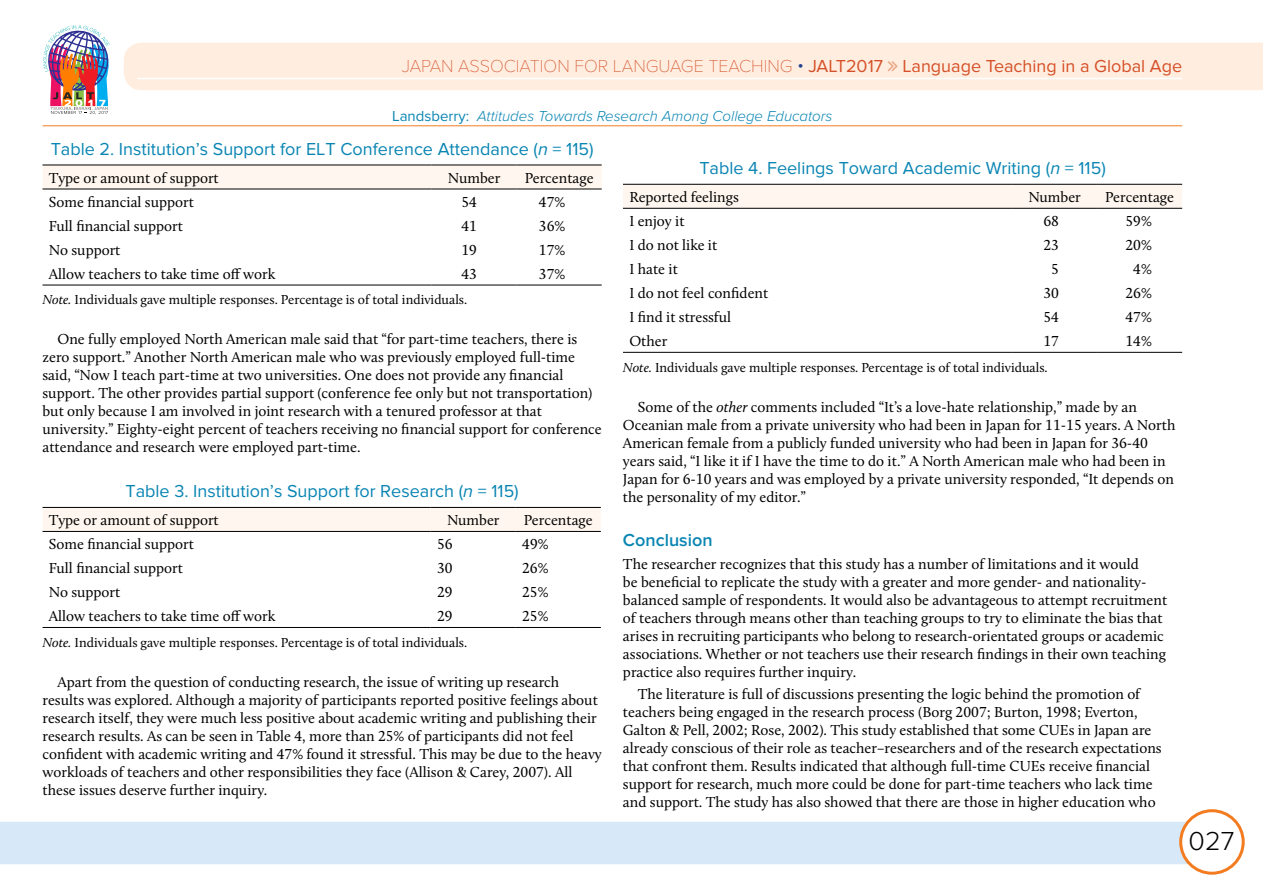
<style>
.page{position:relative;width:1263px;height:893px;background:#fff}
.page>*{position:absolute;margin:0;border:0;box-sizing:border-box;transform-origin:0 0}
.t1{font:300 27px "Proxima Nova";color:#000}
.t2{font:18px "Proxima Nova";color:#0985b3}
.t3{font:18px "Proxima Nova";color:#d55028}
.t4{font:600 18px "Proxima Nova";color:#0985b3}
.t5{font:15px/18px "Calluna";color:#000}
.t6{font:italic 300 15px "Proxima Nova";color:#0985b3}
.t7{font:13.5px "Calluna";color:#000}
.s1{font-family:"Proxima Nova T";font-weight:100}
.s2{font-weight:300;color:#25408f}
.s3{font-weight:400;font-style:normal}
.s4{font-style:italic}
</style>
<div class="page">
<div style="left:0;top:822px;width:1190px;height:42px;background:#d7e9f8"></div>
<div style="left:1181px;top:811px;width:62px;height:62px;background:#fff;border-radius:50%"></div>
<div style="left:1179px;top:809px;width:66px;height:66px;border:3px solid #f47c20;border-radius:50%"></div>
<div style="left:124px;top:43px;width:1139px;height:47px;background:#ffeee0"></div>
<hr style="left:137px;top:78px;width:1045px;height:1px;background:#fff">
<hr style="left:43px;top:126px;width:1139px;height:1px;background:#f47c20">
<img style="left:43px;top:25px;width:67px;height:90px">
<div style="left:43px;top:166px;width:559px;height:23px;background:#fff7ef"></div>
<hr style="left:43px;top:165px;width:389px;height:1px;background:#000">
<hr style="left:432px;top:165px;width:85px;height:1px;background:#000">
<hr style="left:517px;top:165px;width:85px;height:1px;background:#000">
<hr style="left:43px;top:189px;width:389px;height:1px;background:#000">
<hr style="left:432px;top:189px;width:85px;height:1px;background:#000">
<hr style="left:517px;top:189px;width:85px;height:1px;background:#000">
<hr style="left:43px;top:285px;width:389px;height:1px;background:#000">
<hr style="left:432px;top:285px;width:85px;height:1px;background:#000">
<hr style="left:517px;top:285px;width:85px;height:1px;background:#000">
<div style="left:43px;top:508px;width:558px;height:23px;background:#fff7ef"></div>
<hr style="left:43px;top:507px;width:388px;height:1px;background:#000">
<hr style="left:431px;top:507px;width:85px;height:1px;background:#000">
<hr style="left:516px;top:507px;width:85px;height:1px;background:#000">
<hr style="left:43px;top:531px;width:388px;height:1px;background:#000">
<hr style="left:431px;top:531px;width:85px;height:1px;background:#000">
<hr style="left:516px;top:531px;width:85px;height:1px;background:#000">
<hr style="left:43px;top:627px;width:388px;height:1px;background:#000">
<hr style="left:431px;top:627px;width:85px;height:1px;background:#000">
<hr style="left:516px;top:627px;width:85px;height:1px;background:#000">
<div style="left:623px;top:185px;width:559px;height:23px;background:#fff7ef"></div>
<hr style="left:623px;top:184px;width:389px;height:1px;background:#000">
<hr style="left:1012px;top:184px;width:85px;height:1px;background:#000">
<hr style="left:1097px;top:184px;width:85px;height:1px;background:#000">
<hr style="left:623px;top:208px;width:389px;height:1px;background:#000">
<hr style="left:1012px;top:208px;width:85px;height:1px;background:#000">
<hr style="left:1097px;top:208px;width:85px;height:1px;background:#000">
<hr style="left:623px;top:352px;width:389px;height:1px;background:#000">
<hr style="left:1012px;top:352px;width:85px;height:1px;background:#000">
<hr style="left:1097px;top:352px;width:85px;height:1px;background:#000">
<svg style="left:888px;top:61px;width:9px;height:10px"></svg>
<p class="t3" style="left:402px;top:55px;width:782px"><span class="s1">JAPAN ASSOCIATION FOR LANGUAGE TEACHING</span> <span class="s2">•</span> JALT2017 Language Teaching in a Global Age</p>
<p class="t6" style="left:392px;top:108px;width:442px"><span class="s3">Landsberry:</span> Attitudes Towards Research Among College Educators</p>
<p class="t2" style="left:51px;top:138px;width:544px">Table 2. Institution’s Support for ELT Conference Attendance (<span class="s4">n</span> = 115)</p>
<p class="t5" style="left:49px;top:168px;width:171px">Type or amount of support</p>
<p class="t5" style="left:448px;top:168px;width:54px">Number</p>
<p class="t5" style="left:525px;top:168px;width:70px">Percentage</p>
<p class="t5" style="left:49px;top:192px;width:147px">Some financial support</p>
<p class="t5" style="left:461px;top:192px;width:17px">54</p>
<p class="t5" style="left:539px;top:192px;width:28px">47%</p>
<p class="t5" style="left:49px;top:216px;width:135px">Full financial support</p>
<p class="t5" style="left:461px;top:216px;width:17px">41</p>
<p class="t5" style="left:539px;top:216px;width:28px">36%</p>
<p class="t5" style="left:49px;top:240px;width:73px">No support</p>
<p class="t5" style="left:461px;top:240px;width:17px">19</p>
<p class="t5" style="left:539px;top:240px;width:28px">17%</p>
<p class="t5" style="left:49px;top:264px;width:228px">Allow teachers to take time off work</p>
<p class="t5" style="left:461px;top:264px;width:17px">43</p>
<p class="t5" style="left:539px;top:264px;width:28px">37%</p>
<p class="t7" style="left:43px;top:292px;width:426px"><span class="s4">Note.</span> Individuals gave multiple responses. Percentage is of total individuals.</p>
<p class="t5" style="left:43px;top:330px;width:561px;text-indent:15px">One fully employed North American male said that “for part-time teachers, there is zero support.” Another North American male who was previously employed full-time said, “Now I teach part-time at two universities. One does not provide any financial support. The other provides partial support (conference fee only but not transportation) but only because I am involved in joint research with a tenured professor at that university.” Eighty-eight percent of teachers receiving no financial support for conference attendance and research were employed part-time.</p>
<p class="t2" style="left:125px;top:481px;width:395px">Table 3. Institution’s Support for Research (<span class="s4">n</span> = 115)</p>
<p class="t5" style="left:49px;top:511px;width:171px">Type or amount of support</p>
<p class="t5" style="left:447px;top:511px;width:54px">Number</p>
<p class="t5" style="left:524px;top:511px;width:70px">Percentage</p>
<p class="t5" style="left:49px;top:535px;width:147px">Some financial support</p>
<p class="t5" style="left:437px;top:535px;width:17px">56</p>
<p class="t5" style="left:522px;top:535px;width:28px">49%</p>
<p class="t5" style="left:49px;top:559px;width:135px">Full financial support</p>
<p class="t5" style="left:437px;top:559px;width:17px">30</p>
<p class="t5" style="left:522px;top:559px;width:28px">26%</p>
<p class="t5" style="left:49px;top:583px;width:73px">No support</p>
<p class="t5" style="left:437px;top:583px;width:17px">29</p>
<p class="t5" style="left:522px;top:583px;width:28px">25%</p>
<p class="t5" style="left:49px;top:607px;width:228px">Allow teachers to take time off work</p>
<p class="t5" style="left:437px;top:607px;width:17px">29</p>
<p class="t5" style="left:522px;top:607px;width:28px">25%</p>
<p class="t7" style="left:43px;top:634px;width:426px"><span class="s4">Note.</span> Individuals gave multiple responses. Percentage is of total individuals.</p>
<p class="t5" style="left:43px;top:673px;width:561px;text-indent:15px">Apart from the question of conducting research, the issue of writing up research results was explored. Although a majority of participants reported positive feelings about research itself, they were much less positive about academic writing and publishing their research results. As can be seen in Table 4, more than 25% of participants did not feel confident with academic writing and 47% found it stressful. This may be due to the heavy workloads of teachers and other responsibilities they face (Allison &amp; Carey, 2007). All these issues deserve further inquiry.</p>
<p class="t2" style="left:699px;top:157px;width:408px">Table 4. Feelings Toward Academic Writing (<span class="s4">n</span> = 115)</p>
<p class="t5" style="left:629px;top:188px;width:111px">Reported feelings</p>
<p class="t5" style="left:1028px;top:188px;width:54px">Number</p>
<p class="t5" style="left:1105px;top:188px;width:70px">Percentage</p>
<p class="t5" style="left:629px;top:212px;width:57px">I enjoy it</p>
<p class="t5" style="left:1043px;top:212px;width:17px">68</p>
<p class="t5" style="left:1125px;top:212px;width:28px">59%</p>
<p class="t5" style="left:629px;top:236px;width:89px">I do not like it</p>
<p class="t5" style="left:1043px;top:236px;width:17px">23</p>
<p class="t5" style="left:1125px;top:236px;width:28px">20%</p>
<p class="t5" style="left:629px;top:260px;width:50px">I hate it</p>
<p class="t5" style="left:1051px;top:260px;width:9px">5</p>
<p class="t5" style="left:1133px;top:260px;width:20px">4%</p>
<p class="t5" style="left:629px;top:284px;width:140px">I do not feel confident</p>
<p class="t5" style="left:1043px;top:284px;width:17px">30</p>
<p class="t5" style="left:1125px;top:284px;width:28px">26%</p>
<p class="t5" style="left:629px;top:308px;width:103px">I find it stressful</p>
<p class="t5" style="left:1043px;top:308px;width:17px">54</p>
<p class="t5" style="left:1125px;top:308px;width:28px">47%</p>
<p class="t5" style="left:629px;top:332px;width:40px">Other</p>
<p class="t5" style="left:1043px;top:332px;width:17px">17</p>
<p class="t5" style="left:1125px;top:332px;width:28px">14%</p>
<p class="t7" style="left:623px;top:359px;width:426px"><span class="s4">Note.</span> Individuals gave multiple responses. Percentage is of total individuals.</p>
<p class="t5" style="left:623px;top:398px;width:554px;text-indent:15px">Some of the <span class="s4">other</span> comments included “It’s a love-hate relationship,” made by an Oceanian male from a private university who had been in Japan for 11-15 years. A North American female from a publicly funded university who had been in Japan for 36-40 years said, “I like it if I have the time to do it.” A North American male who had been in Japan for 6-10 years and was employed by a private university responded, “It depends on the personality of my editor.”</p>
<p class="t4" style="left:623px;top:530px;width:91px">Conclusion</p>
<p class="t5" style="left:623px;top:554px;width:546px">The researcher recognizes that this study has a number of limitations and it would<br>be beneficial to replicate the study with a greater and more gender- and nationality&shy;balanced sample of respondents. It would also be advantageous to attempt recruitment of teachers through means other than teaching groups to try to eliminate the bias that arises in recruiting participants who belong to research-orientated groups or academic associations. Whether or not teachers use their research findings in their own teaching practice also requires further inquiry.</p>
<p class="t5" style="left:623px;top:685px;width:540px;text-indent:15px">The literature is full of discussions presenting the logic behind the promotion of teachers being engaged in the research process (Borg 2007; Burton, 1998; Everton, Galton &amp; Pell, 2002; Rose, 2002). This study established that some CUEs in Japan are already conscious of their role as teacher–researchers and of the research expectations that confront them. Results indicated that although full-time CUEs receive financial support for research, much more could be done for part-time teachers who lack time and support. The study has also showed that there are those in higher education who</p>
<h1 class="t1" style="left:1188px;top:825px;width:47px">027</h1>
</div>
